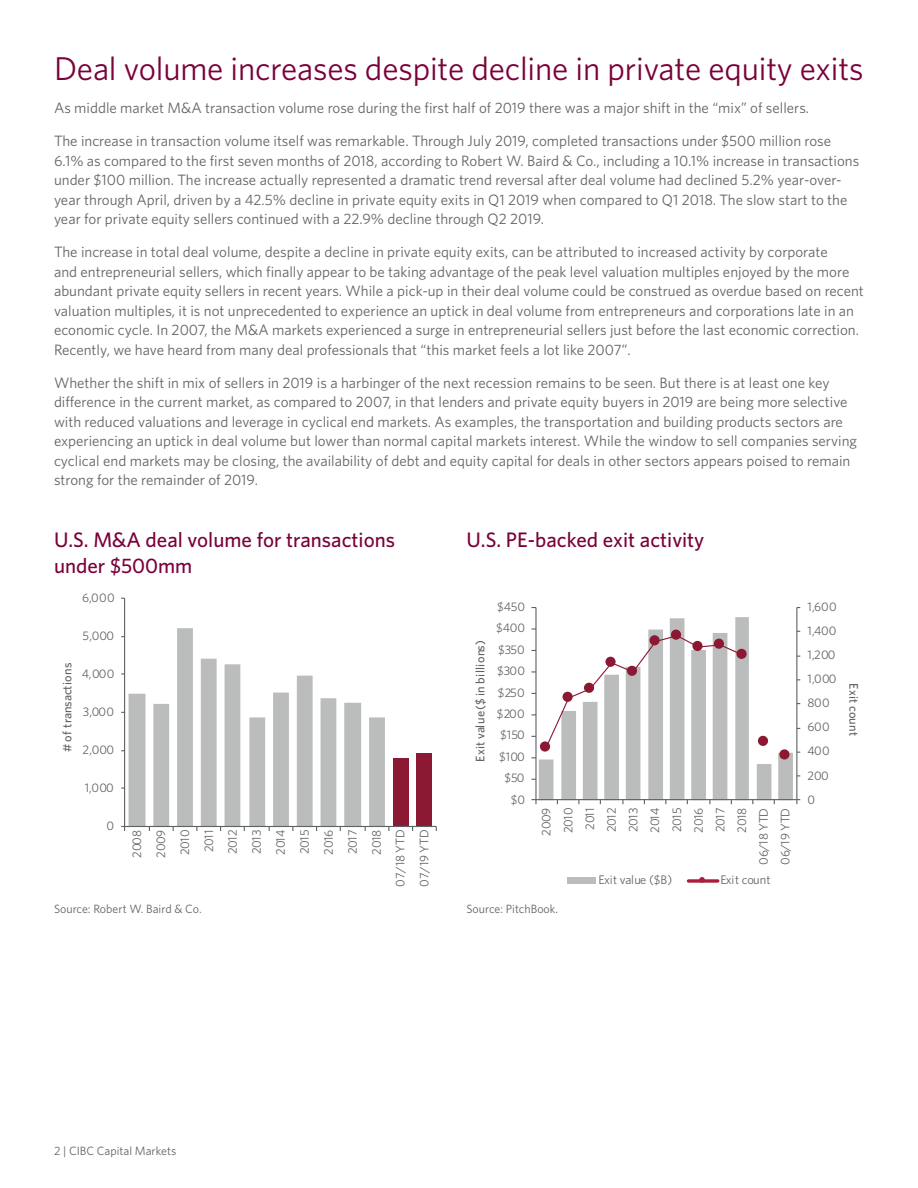
<style>
.page{position:relative;width:918px;height:1188px;background:#fff}
.page>*{position:absolute;margin:0;border:0;box-sizing:border-box;transform-origin:0 0}
.Heading_H2_-_Body_Af{font:33px "Whitney";letter-spacing:-.005em;color:#7a0139}
.Table_Heading{font:500 21px/25.5px "Whitney";color:#7a0139}
.Body_Text{font:15px/19.5px "Whitney";color:#636366}
.t1{font:12.45px/24px "Whitney";letter-spacing:.01em;color:#606366;text-align:right}
.t2{font:500 12.45px "Whitney";letter-spacing:.02em;color:#606366}
.t3{font:12.45px "Whitney";letter-spacing:-.015em;color:#606366}
.t4{font:12.45px "Whitney";letter-spacing:-.01em;color:#606366}
.Footnote{font:12px "Whitney";color:#636366}
</style>
<div class="page">
<svg style="left:539px;top:617px;width:254px;height:182px"></svg>
<hr style="left:796px;top:608px;width:1px;height:192px;background:#606366">
<hr style="left:535px;top:608px;width:2px;height:192px;background:#606366">
<hr style="left:536px;top:799px;width:261px;height:1px;background:#606366">
<svg style="left:531px;top:799px;width:6px;height:5px"></svg>
<svg style="left:796px;top:799px;width:4px;height:5px"></svg>
<svg style="left:545px;top:634px;width:199px;height:115px"></svg>
<div style="left:540px;top:741px;width:10px;height:11px;background:#8c1934;border-radius:50%"></div>
<div style="left:563px;top:692px;width:10px;height:10px;background:#8c1934;border-radius:50%"></div>
<div style="left:584px;top:683px;width:10px;height:10px;background:#8c1934;border-radius:50%"></div>
<div style="left:605px;top:657px;width:11px;height:10px;background:#8c1934;border-radius:50%"></div>
<div style="left:627px;top:666px;width:10px;height:10px;background:#8c1934;border-radius:50%"></div>
<div style="left:649px;top:635px;width:11px;height:10px;background:#8c1934;border-radius:50%"></div>
<div style="left:671px;top:630px;width:10px;height:10px;background:#8c1934;border-radius:50%"></div>
<div style="left:692px;top:641px;width:11px;height:10px;background:#8c1934;border-radius:50%"></div>
<div style="left:714px;top:639px;width:10px;height:10px;background:#8c1934;border-radius:50%"></div>
<div style="left:736px;top:649px;width:11px;height:10px;background:#8c1934;border-radius:50%"></div>
<div style="left:758px;top:736px;width:10px;height:10px;background:#8c1934;border-radius:50%"></div>
<div style="left:779px;top:749px;width:11px;height:11px;background:#8c1934;border-radius:50%"></div>
<div style="left:567px;top:877px;width:28px;height:7px;background:#bbbcbc"></div>
<svg style="left:688px;top:879px;width:30px;height:4px"></svg>
<svg style="left:699px;top:877px;width:6px;height:6px"></svg>
<div style="left:393px;top:758px;width:16px;height:69px;background:#8c1934"></div>
<div style="left:417px;top:754px;width:15px;height:73px;background:#8c1934"></div>
<svg style="left:129px;top:628px;width:256px;height:198px"></svg>
<hr style="left:124px;top:598px;width:1px;height:228px;background:#606366">
<hr style="left:125px;top:826px;width:311px;height:1px;background:#606366">
<h2 class="Heading_H2_-_Body_Af" style="left:54px;top:47px;width:811px">Deal volume increases despite decline in private equity exits</h2>
<p class="Body_Text" style="left:54px;top:98px;width:757px">As middle market M&amp;A transaction volume rose during the first half of 2019 there was a major shift in the “mix” of sellers.</p>
<p class="Body_Text" style="left:54px;top:131px;width:807px">The increase in transaction volume itself was remarkable. Through July 2019, completed transactions under $500 million rose 6.1% as compared to the first seven months of 2018, according to Robert W. Baird &amp; Co., including a 10.1% increase in transactions under $100 million. The increase actually represented a dramatic trend reversal after deal volume had declined 5.2% year-over&shy;year through April, driven by a 42.5% decline in private equity exits in Q1 2019 when compared to Q1 2018. The slow start to the year for private equity sellers continued with a 22.9% decline through Q2 2019.</p>
<p class="Body_Text" style="left:54px;top:242px;width:811px">The increase in total deal volume, despite a decline in private equity exits, can be attributed to increased activity by corporate<br>and entrepreneurial sellers, which finally appear to be taking advantage of the peak level valuation multiples enjoyed by the more abundant private equity sellers in recent years. While a pick-up in their deal volume could be construed as overdue based on recent valuation multiples, it is not unprecedented to experience an uptick in deal volume from entrepreneurs and corporations late in an economic cycle. In 2007, the M&amp;A markets experienced a surge in entrepreneurial sellers just before the last economic correction.<br>Recently, we have heard from many deal professionals that “this market feels a lot like 2007”.</p>
<p class="Body_Text" style="left:54px;top:373px;width:805px">Whether the shift in mix of sellers in 2019 is a harbinger of the next recession remains to be seen. But there is at least one key difference in the current market, as compared to 2007, in that lenders and private equity buyers in 2019 are being more selective with reduced valuations and leverage in cyclical end markets. As examples, the transportation and building products sectors are experiencing an uptick in deal volume but lower than normal capital markets interest. While the window to sell companies serving cyclical end markets may be closing, the availability of debt and equity capital for deals in other sectors appears poised to remain strong for the remainder of 2019.</p>
<p class="Table_Heading" style="left:54px;top:527px;width:343px">U.S. M&amp;A deal volume for transactions under $500mm</p>
<p class="t1" style="left:82px;top:585px;width:34px">6,000</p>
<p class="t2" style="left:59px;top:752px;width:91px;rotate:-90deg"># of transactions</p>
<p class="t1" style="left:83px;top:623px;width:33px">5,000</p>
<p class="t1" style="left:82px;top:661px;width:34px">4,000</p>
<p class="t1" style="left:83px;top:699px;width:33px">3,000</p>
<p class="t1" style="left:83px;top:737px;width:33px">2,000</p>
<p class="t1" style="left:85px;top:775px;width:31px">1,000</p>
<p class="t1" style="left:107px;top:814px;width:9px">0</p>
<p class="t1" style="left:124px;top:887px;width:59px;rotate:-90deg">2008<br>2009<br>2010<br>2011<br>2012<br>2013<br>2014<br>2015<br>2016<br>2017<br>2018<br>07/18 YTD<br>07/19 YTD</p>
<p class="Table_Heading" style="left:467px;top:527px;width:239px">U.S. PE-backed exit activity</p>
<p class="t1" style="left:497px;top:594px;width:29px">$450</p>
<p class="t2" style="left:472px;top:762px;width:123px;rotate:-90deg">Exit value ($ in billions)</p>
<p class="t1" style="left:496px;top:616px;width:31px">$400</p>
<p class="t1" style="left:498px;top:637px;width:28px">$350</p>
<p class="t1" style="left:497px;top:659px;width:29px">$300</p>
<p class="t1" style="left:498px;top:680px;width:28px">$250</p>
<p class="t1" style="left:497px;top:701px;width:29px">$200</p>
<p class="t1" style="left:500px;top:723px;width:26px">$150</p>
<p class="t1" style="left:499px;top:744px;width:27px">$100</p>
<p class="t1" style="left:504px;top:766px;width:22px">$50</p>
<p class="t1" style="left:511px;top:787px;width:16px">$0</p>
<p class="t1" style="left:535px;top:865px;width:59px;line-height:21.8px;rotate:-90deg">2009<br>2010<br>2011<br>2012<br>2013<br>2014<br>2015<br>2016<br>2017<br>2018<br>06/18 YTD<br>06/19 YTD</p>
<p class="t3" style="left:598px;top:871px;width:75px">Exit value ($B)</p>
<p class="t4" style="left:720px;top:871px;width:52px">Exit count</p>
<p class="Footnote" style="left:54px;top:901px;width:149px">Source: Robert W. Baird &amp; Co.</p>
<p class="Footnote" style="left:467px;top:901px;width:93px">Source: PitchBook.</p>
<p class="t1" style="left:808px;top:594px;width:31px">1,600</p>
<p class="t1" style="left:808px;top:618px;width:31px">1,400</p>
<p class="t1" style="left:808px;top:643px;width:29px">1,200</p>
<p class="t1" style="left:808px;top:667px;width:31px">1,000</p>
<p class="t1" style="left:808px;top:691px;width:24px">800</p>
<p class="t1" style="left:808px;top:715px;width:24px">600</p>
<p class="t1" style="left:808px;top:739px;width:24px">400</p>
<p class="t1" style="left:808px;top:763px;width:23px">200</p>
<p class="t1" style="left:808px;top:787px;width:9px">0</p>
<p class="t2" style="left:862px;top:683px;width:54px;rotate:90deg">Exit count</p>
<p class="Footnote" style="left:54px;top:1143px;width:124px">2 | CIBC Capital Markets</p>
</div>
